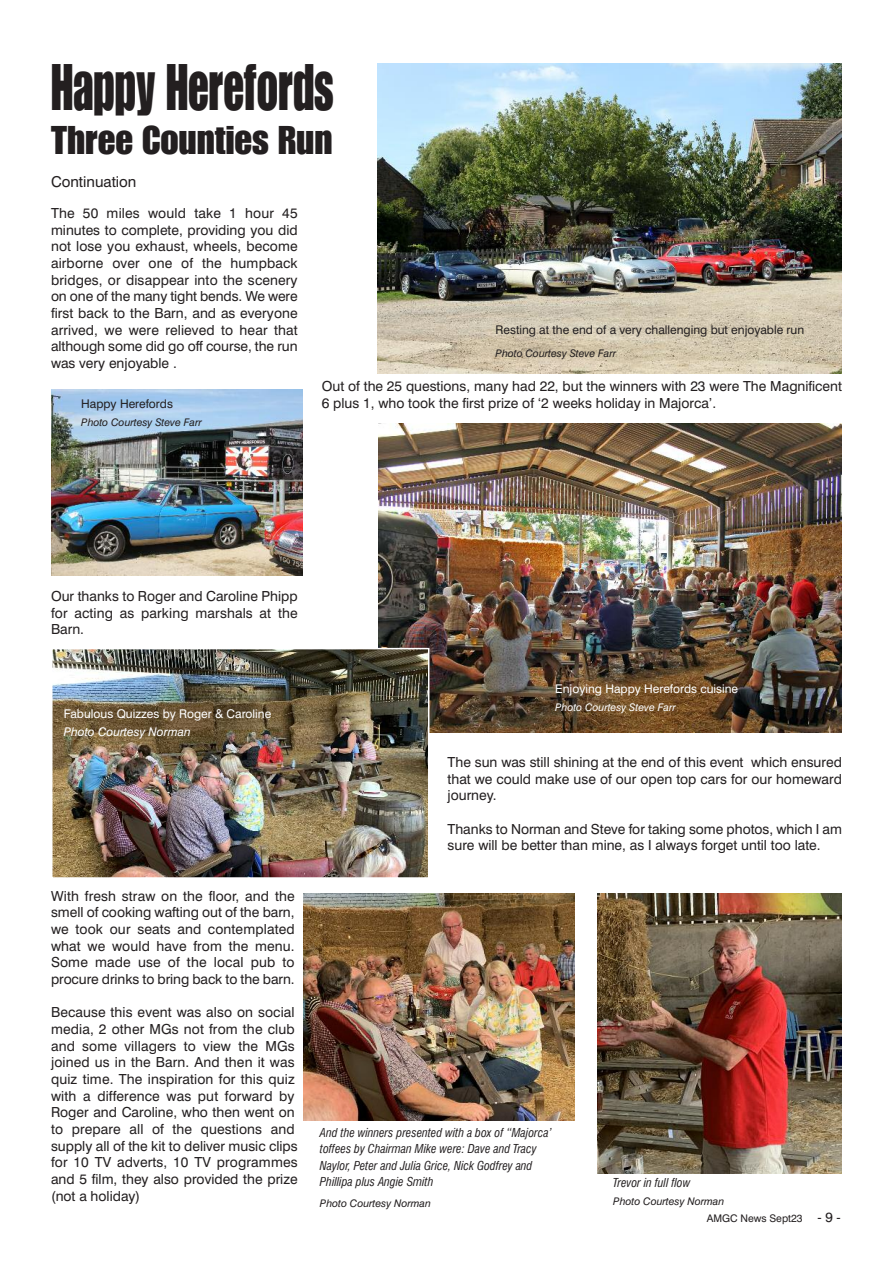
<style>
.page{position:relative;width:893px;height:1263px;background:#fff}
.page>*{position:absolute;margin:0;border:0;box-sizing:border-box;transform-origin:0 0}
.t1{font:64.35px "Impact T";color:#231f20;scale:.71 1}
.t2{font:39.3px "Impact T";color:#231f20}
.t3{font:15px "Swiss 721 BT";color:#231f20}
.t4{font:13.8px/16.6px "Swiss 721 BT";color:#231f20;text-align:justify}
.t5{font:italic condensed 12px/16.5px "Swiss 721 BT";color:#231f20}
.t6{font:12px "Swiss 721 BT";color:#231f20}
.t7{font:12px "Swiss 721 BT";color:#fff}
.t8{font:italic 12px "Swiss 721 BT";color:#fff}
.t9{font:italic 10.5px "Swiss 721 BT";color:#231f20}
.t10{font:italic 10.5px "Swiss 721 BT";color:#fff}
.t11{font:10.5px "Swiss 721 BT";color:#231f20}
.s1{font-size:13.5px}
</style>
<div class="page">
<img style="left:378px;top:64px;width:464px;height:309px">
<img style="left:304px;top:893px;width:271px;height:227px">
<img style="left:598px;top:893px;width:244px;height:281px">
<img style="left:378px;top:423px;width:464px;height:309px">
<img style="left:54px;top:651px;width:372px;height:225px">
<div style="left:51px;top:648px;width:378px;height:231px;border:2px solid #fff"></div>
<img style="left:51px;top:389px;width:251px;height:186px">
<h1 class="t1" style="left:51px;top:50px;width:400px">Happy Herefords</h1>
<h2 class="t2" style="left:51px;top:118px;width:283px">Three Counties Run</h2>
<p class="t3" style="left:51px;top:176px;width:87px">Continuation</p>
<p class="t4" style="left:51px;top:206px;width:248px">The 50 miles would take 1 hour 45 minutes to complete, providing you did not lose you exhaust, wheels, become airborne over one of the humpback bridges, or disappear into the scenery on one of the many tight bends. We were first back to the Barn, and as everyone arrived, we were relieved to hear that although some did go off course, the run was very enjoyable .</p>
<p class="t6" style="left:496px;top:326px;width:310px">Resting at the end of a very challenging but enjoyable run</p>
<p class="t9" style="left:496px;top:349px;width:122px">Photo Courtesy Steve Farr</p>
<p class="t6" style="left:81px;top:399px;width:93px">Happy Herefords</p>
<p class="t9" style="left:81px;top:418px;width:122px">Photo Courtesy Steve Farr</p>
<p class="t4" style="left:322px;top:379px;width:522px">Out of the 25 questions, many had 22, but the winners with 23 were The Magnificent<br>6 plus 1, who took the first prize of ‘2 weeks holiday in Majorca’.</p>
<p class="t4" style="left:51px;top:589px;width:248px">Our thanks to Roger and Caroline Phipp for acting as parking marshals at the Barn.</p>
<p class="t7" style="left:64px;top:709px;width:209px">Fabulous Quizzes by Roger &amp; Caroline</p>
<p class="t8" style="left:64px;top:727px;width:128px">Photo Courtesy Norman</p>
<p class="t4" style="left:51px;top:889px;width:245px">With fresh straw on the floor, and the smell of cooking wafting out of the barn, we took our seats and contemplated what we would have from the menu.<br>Some made use of the local pub to procure drinks to bring back to the barn.</p>
<p class="t4" style="left:51px;top:1005px;width:248px;text-align:left">Because this event was also on social media, 2 other MGs not from the club and some villagers to view the MGs joined us in the Barn. And then it was quiz time. The inspiration for this quiz with a difference was put forward by Roger and Caroline, who then went on to prepare all of the questions and supply all of the kit to deliver music clips for 10 TV adverts, 10 TV programmes and 5 film, they also provided the prize (not a holiday)</p>
<p class="t7" style="left:555px;top:684px;width:185px">Enjoying Happy Herefords cuisine</p>
<p class="t10" style="left:555px;top:703px;width:122px">Photo Courtesy Steve Farr</p>
<p class="t4" style="left:448px;top:755px;width:396px">The sun was still shining at the end of this event which ensured that we could make use of our open top cars for our homeward journey.</p>
<p class="t4" style="left:448px;top:822px;width:396px">Thanks to Norman and Steve for taking some photos, which I am sure will be better than mine, as I always forget until too late.</p>
<p class="t5" style="left:320px;top:1125px;width:233px">And the winners presented with a box of “Majorca’ toffees by Chairman Mike were: Dave and Tracy Naylor, Peter and Julia Grice, Nick Godfrey and Phillipa plus Angie Smith</p>
<p class="t9" style="left:320px;top:1199px;width:112px">Photo Courtesy Norman</p>
<p class="t5" style="left:613px;top:1175px;width:79px">Trevor in full flow</p>
<p class="t9" style="left:613px;top:1197px;width:112px">Photo Courtesy Norman</p>
<p class="t11" style="left:707px;top:1214px;width:135px">AMGC News Sept23 <span class="s1">- 9 -</span></p>
</div>
